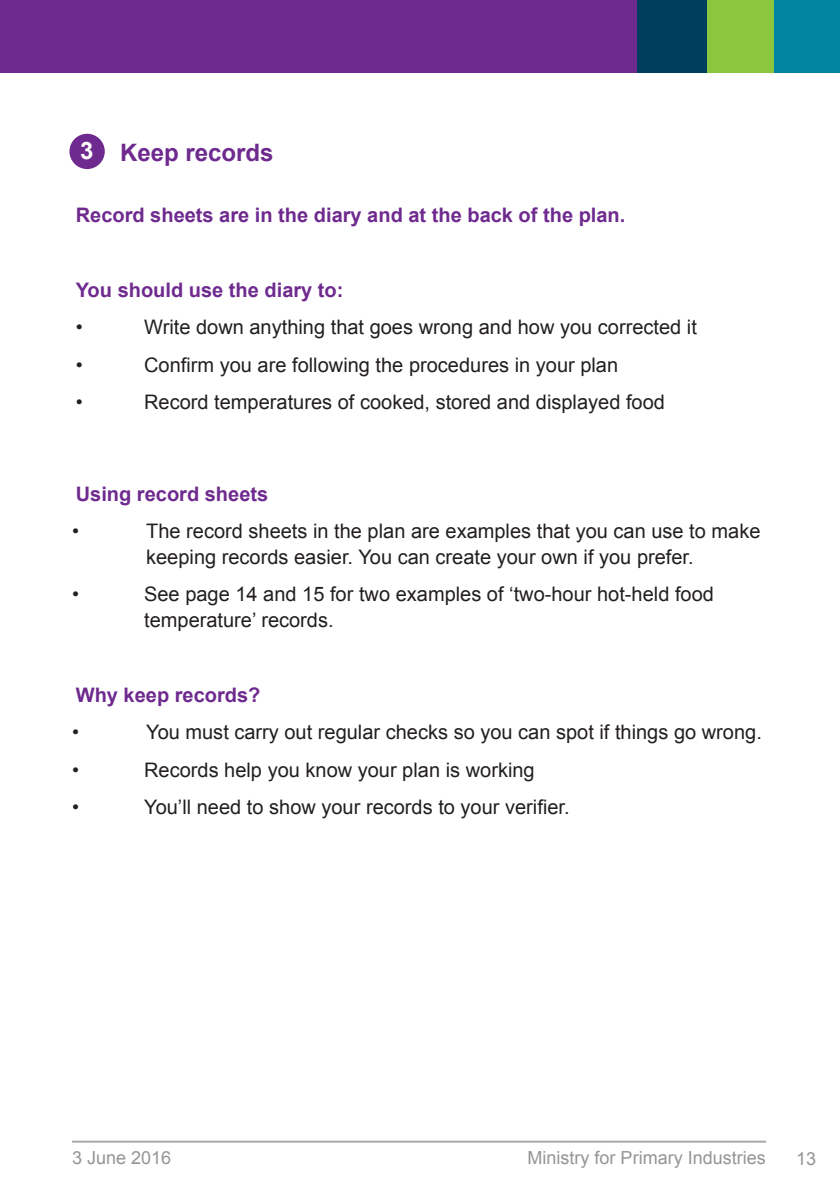
<style>
.page{position:relative;width:840px;height:1191px;background:#fff}
.page>*{position:absolute;margin:0;border:0;box-sizing:border-box;transform-origin:0 0}
.Sub_sub{font:700 24px "Arial";color:#6e2a8e}
.Body_copy{font:700 24px "Arial";color:#fff}
.Bullets{font:20px/26px "Arial";color:#231f20}
.Bullets-2{font:700 20px "Arial";color:#6e2a8e}
.t1{font:18px "Arial";color:#939598}
</style>
<div class="page">
<hr style="left:72px;top:1140px;width:693px;height:2px;background:#a8a9ad">
<div style="left:0;top:0;width:839px;height:72px;background:#6e2a8e"></div>
<div style="left:706px;top:0;width:74px;height:72px;background:#8bc63e"></div>
<div style="left:636px;top:0;width:70px;height:72px;background:#003e5e"></div>
<div style="left:774px;top:0;width:65px;height:72px;background:#0085a0"></div>
<div style="left:69px;top:134px;width:36px;height:35px;background:#6e2a8e;border-radius:50%"></div>
<p class="Body_copy" style="left:80px;top:134px;width:15px">3</p>
<p class="Sub_sub" style="left:120px;top:135px;width:155px">Keep records</p>
<p class="Bullets-2" style="left:76px;top:201px;width:551px">Record sheets are in the diary and at the back of the plan.</p>
<p class="Bullets-2" style="left:76px;top:276px;width:269px">You should use the diary to:</p>
<p class="Bullets" style="left:76px;top:314px;width:8px">•</p>
<p class="Bullets" style="left:144px;top:314px;width:554px">Write down anything that goes wrong and how you corrected it</p>
<p class="Bullets" style="left:76px;top:351px;width:8px">•</p>
<p class="Bullets" style="left:144px;top:351px;width:475px">Confirm you are following the procedures in your plan</p>
<p class="Bullets" style="left:76px;top:389px;width:8px">•</p>
<p class="Bullets" style="left:144px;top:389px;width:522px">Record temperatures of cooked, stored and displayed food</p>
<p class="Bullets-2" style="left:76px;top:479px;width:194px">Using record sheets</p>
<p class="Bullets" style="left:72px;top:518px;width:8px">•</p>
<p class="Bullets" style="left:146px;top:518px;width:615px">The record sheets in the plan are examples that you can use to make keeping records easier. You can create your own if you prefer.</p>
<p class="Bullets" style="left:72px;top:581px;width:8px">•</p>
<p class="Bullets" style="left:144px;top:581px;width:571px">See page 14 and 15 for two examples of ‘two-hour hot-held food temperature’ records.</p>
<p class="Bullets-2" style="left:76px;top:681px;width:186px">Why keep records?</p>
<p class="Bullets" style="left:72px;top:719px;width:8px">•</p>
<p class="Bullets" style="left:146px;top:719px;width:617px">You must carry out regular checks so you can spot if things go wrong.</p>
<p class="Bullets" style="left:72px;top:756px;width:8px">•</p>
<p class="Bullets" style="left:144px;top:756px;width:392px">Records help you know your plan is working</p>
<p class="Bullets" style="left:72px;top:794px;width:8px">•</p>
<p class="Bullets" style="left:144px;top:794px;width:427px">You’ll need to show your records to your verifier.</p>
<p class="t1" style="left:72px;top:1145px;width:101px">3 June 2016</p>
<p class="t1" style="left:527px;top:1145px;width:240px">Ministry for Primary Industries</p>
<p class="t1" style="left:795px;top:1146px;width:22px">13</p>
</div>
